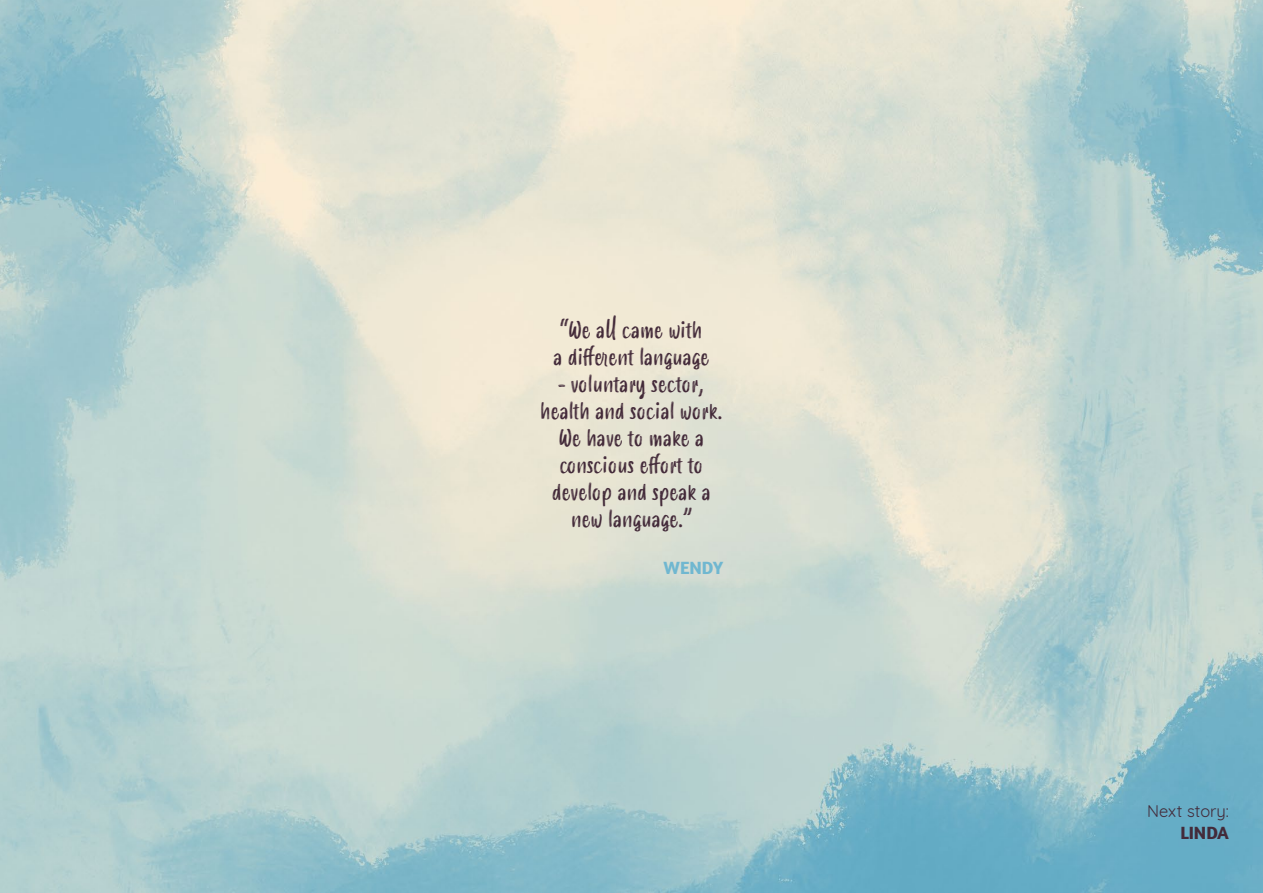
<style>
.page{position:relative;width:1263px;height:893px;background:#fff}
.page>*{position:absolute;margin:0;border:0;box-sizing:border-box;transform-origin:0 0}
.t1{font:22.5px/27px "Smoothy";color:#432a39;text-align:center}
.t2{font:700 18px "Amaranth";color:#70b7d0}
.t3{font:700 18px "Amaranth";color:#432b3a}
.t4{font:16.5px "Quicksand";color:#432a39}
</style>
<div class="page">
<img style="left:0;top:0;width:1263px;height:893px">
<p class="t1" style="left:553px;top:317px;width:157px">“We all came with a different language</p>
<p class="t1" style="left:540px;top:371px;width:184px">- voluntary sector, health and social work.<br>We have to make a conscious effort to develop and speak a new language.”</p>
<p class="t2" style="left:664px;top:556px;width:61px">WENDY</p>
<p class="t4" style="left:1147px;top:798px;width:83px">Next story:</p>
<p class="t3" style="left:1180px;top:821px;width:50px">LINDA</p>
<p class="t4" style="left:1208px;top:820px;width:19px">35</p>
</div>
